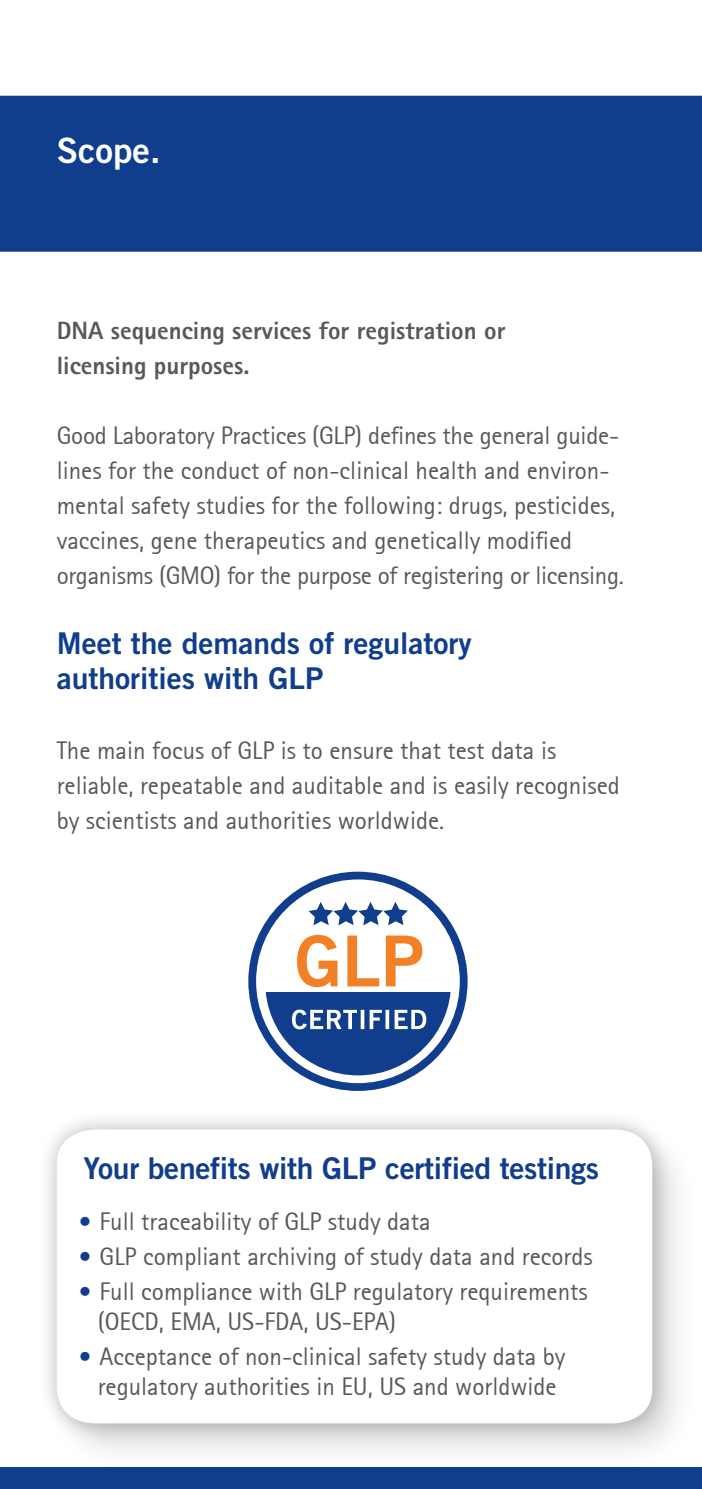
<style>
.page{position:relative;width:702px;height:1489px;background:#fff}
.page>*{position:absolute;margin:0;border:0;box-sizing:border-box;transform-origin:0 0}
.t1{font:35px "Trade Gothic Bold Two";color:#fff}
.t2{font:30px "Trade Gothic Bold Two";color:#103d8c}
.Copy{font:25px/35px "Rotis Sans Serif";color:#57585a}
.t3{font:800 25px "Rotis Sans Serif";color:#57585a}
.s1{font-weight:800;color:#103d8c}
</style>
<div class="page">
<div style="left:0;top:1467px;width:702px;height:21px;background:#103d8c"></div>
<div style="left:0;top:96px;width:702px;height:156px;background:#103d8c"></div>
<div style="left:45px;top:1119px;width:652px;height:351px;background:#231f20;opacity:.18"></div>
<div style="left:38px;top:1110px;width:633px;height:332px;background:#231f20;opacity:.3"></div>
<svg style="left:57px;top:1129px;width:595px;height:294px"></svg>
<svg style="left:249px;top:871px;width:218px;height:219px"></svg>
<svg style="left:308px;top:901px;width:100px;height:24px"></svg>
<svg style="left:265px;top:934px;width:186px;height:141px"></svg>
<p class="t1" style="left:57px;top:129px;width:106px">Scope.</p>
<p class="t3" style="left:57px;top:314px;width:450px">DNA sequencing services for registration or</p>
<p class="t3" style="left:57px;top:349px;width:194px">licensing purposes.</p>
<p class="Copy" style="left:57px;top:417px;width:564px">Good Laboratory Practices (GLP) defines the general guide-</p>
<p class="Copy" style="left:57px;top:452px;width:560px">lines for the conduct of non-clinical health and environ&shy;mental safety studies for the following: drugs, pesticides, vaccines, gene therapeutics and genetically modified</p>
<p class="Copy" style="left:57px;top:557px;width:568px">organisms (GMO) for the purpose of registering or licensing.</p>
<p class="t2" style="left:57px;top:624px;width:416px">Meet the demands of regulatory</p>
<p class="t2" style="left:57px;top:659px;width:268px">authorities with GLP</p>
<p class="Copy" style="left:57px;top:732px;width:501px">The main focus of GLP is to ensure that test data is</p>
<p class="Copy" style="left:57px;top:767px;width:564px">reliable, repeatable and auditable and is easily recognised by scientists and authorities worldwide.</p>
<p class="t2" style="left:83px;top:1149px;width:517px">Your benefits with GLP certified testings</p>
<p class="Copy" style="left:78px;top:1203px;width:354px"><span class="s1">•</span> Full traceability of GLP study data</p>
<p class="Copy" style="left:78px;top:1238px;width:516px"><span class="s1">•</span> GLP compliant archiving of study data and records</p>
<p class="Copy" style="left:78px;top:1273px;width:511px"><span class="s1">•</span> Full compliance with GLP regulatory requirements</p>
<p class="Copy" style="left:98px;top:1303px;width:300px">(OECD, EMA, US-FDA, US-EPA)</p>
<p class="Copy" style="left:78px;top:1338px;width:488px"><span class="s1">•</span> Acceptance of non-clinical safety study data by</p>
<p class="Copy" style="left:98px;top:1368px;width:460px">regulatory authorities in EU, US and worldwide</p>
</div>
